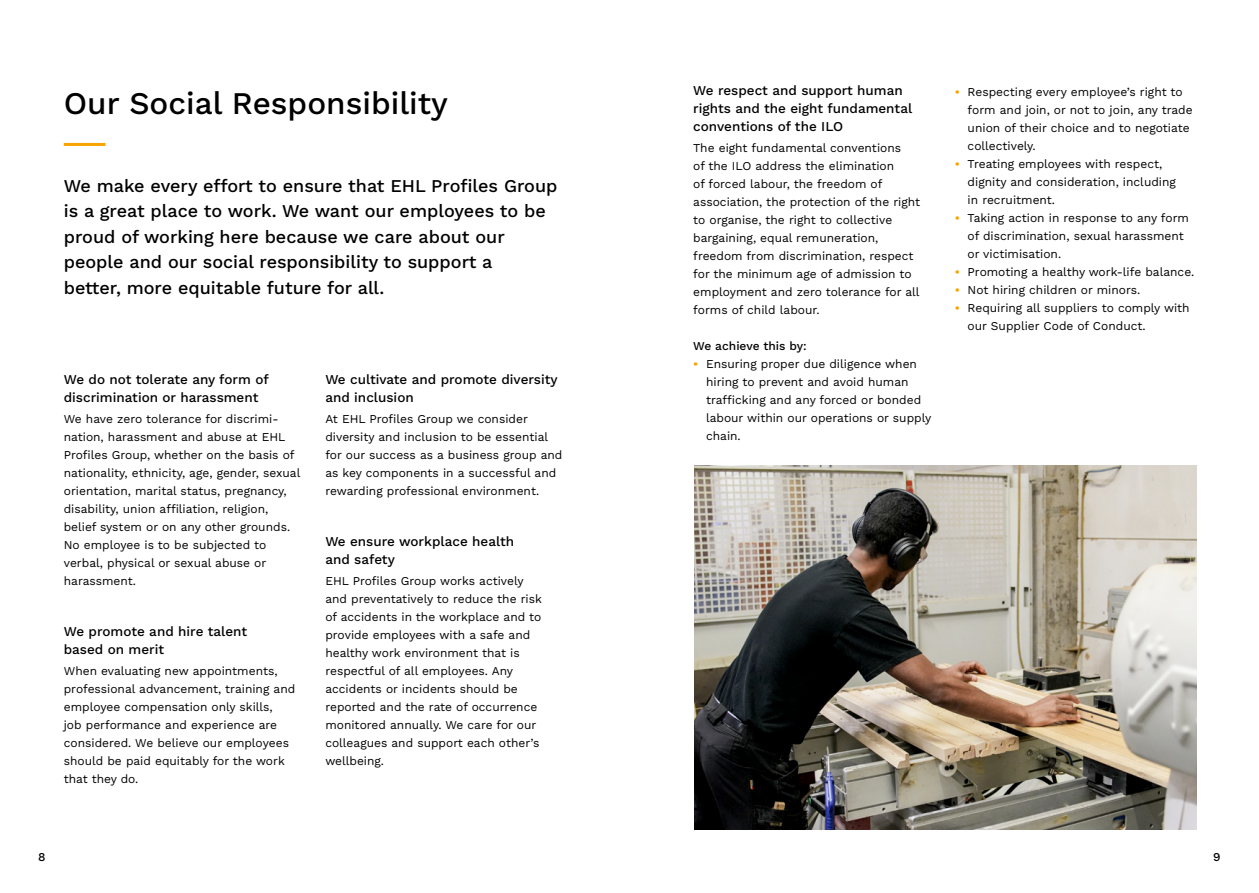
<style>
.page{position:relative;width:1259px;height:893px;background:#fff}
.page>*{position:absolute;margin:0;border:0;box-sizing:border-box;transform-origin:0 0}
.t1{font:500 31.5px "Work Sans";color:#000}
.Ingress{font:500 18px/25.5px "Work Sans";color:#000}
.Mellomtittel_2{font:500 13.5px/18px "Work Sans";color:#000}
.Brødtekst{font:12px/18px "Work Sans";color:#000}
.Brødtekst-2{font:500 12px "Work Sans";color:#000}
.s1{font-weight:600;color:#f7a400}
</style>
<div class="page">
<hr style="left:64px;top:143px;width:41px;height:3px;background:#f7a400">
<img style="left:694px;top:466px;width:502px;height:363px">
<p class="t1" style="left:64px;top:79px;width:386px">Our Social Responsibility</p>
<p class="Ingress" style="left:64px;top:172px;width:495px">We make every effort to ensure that EHL Profiles Group is a great place to work. We want our employees to be proud of working here because we care about our people and our social responsibility to support a<br>better, more equitable future for all.</p>
<p class="Mellomtittel_2" style="left:64px;top:369px;width:206px">We do not tolerate any form of discrimination or harassment</p>
<p class="Brødtekst" style="left:64px;top:409px;width:238px">We have zero tolerance for discrimi&shy;nation, harassment and abuse at EHL Profiles Group, whether on the basis of nationality, ethnicity, age, gender, sexual orientation, marital status, pregnancy, disability, union affiliation, religion, belief system or on any other grounds.<br>No employee is to be subjected to verbal, physical or sexual abuse or harassment.</p>
<p class="Mellomtittel_2" style="left:64px;top:621px;width:185px">We promote and hire talent based on merit</p>
<p class="Brødtekst" style="left:64px;top:661px;width:233px">When evaluating new appointments, professional advancement, training and employee compensation only skills,<br>job performance and experience are considered. We believe our employees should be paid equitably for the work that they do.</p>
<p class="Mellomtittel_2" style="left:325px;top:369px;width:234px">We cultivate and promote diversity and inclusion</p>
<p class="Brødtekst" style="left:325px;top:409px;width:239px">At EHL Profiles Group we consider diversity and inclusion to be essential for our success as a business group and as key components in a successful and rewarding professional environment.</p>
<p class="Mellomtittel_2" style="left:325px;top:531px;width:190px">We ensure workplace health and safety</p>
<p class="Brødtekst" style="left:325px;top:571px;width:218px">EHL Profiles Group works actively and preventatively to reduce the risk of accidents in the workplace and to provide employees with a safe and healthy work environment that is respectful of all employees. Any accidents or incidents should be reported and the rate of occurrence monitored annually. We care for our colleagues and support each other’s wellbeing.</p>
<p class="Mellomtittel_2" style="left:693px;top:80px;width:220px">We respect and support human rights and the eight fundamental conventions of the ILO</p>
<p class="Brødtekst" style="left:693px;top:138px;width:228px">The eight fundamental conventions<br>of the ILO address the elimination<br>of forced labour, the freedom of association, the protection of the right to organise, the right to collective bargaining, equal remuneration, freedom from discrimination, respect for the minimum age of admission to employment and zero tolerance for all forms of child labour.</p>
<p class="Brødtekst-2" style="left:693px;top:336px;width:115px">We achieve this by:</p>
<p class="Brødtekst" style="left:706px;top:354px;width:227px;text-indent:-13px"><span class="s1">•</span> Ensuring proper due diligence when hiring to prevent and avoid human trafficking and any forced or bonded labour within our operations or supply chain.</p>
<p class="Brødtekst" style="left:967px;top:83px;width:227px;text-indent:-13px"><span class="s1">•</span> Respecting every employee’s right to form and join, or not to join, any trade union of their choice and to negotiate collectively.</p>
<p class="Brødtekst" style="left:967px;top:155px;width:210px;text-indent:-13px"><span class="s1">•</span> Treating employees with respect, dignity and consideration, including in recruitment.</p>
<p class="Brødtekst" style="left:967px;top:209px;width:223px;text-indent:-13px"><span class="s1">•</span> Taking action in response to any form of discrimination, sexual harassment or victimisation.</p>
<p class="Brødtekst" style="left:955px;top:263px;width:239px"><span class="s1">•</span> Promoting a healthy work-life balance.</p>
<p class="Brødtekst" style="left:955px;top:281px;width:185px"><span class="s1">•</span> Not hiring children or minors.</p>
<p class="Brødtekst" style="left:967px;top:299px;width:223px;text-indent:-13px"><span class="s1">•</span> Requiring all suppliers to comply with our Supplier Code of Conduct.</p>
<p class="Brødtekst-2" style="left:38px;top:848px;width:9px">8</p>
<p class="Brødtekst-2" style="left:1213px;top:848px;width:9px">9</p>
</div>
